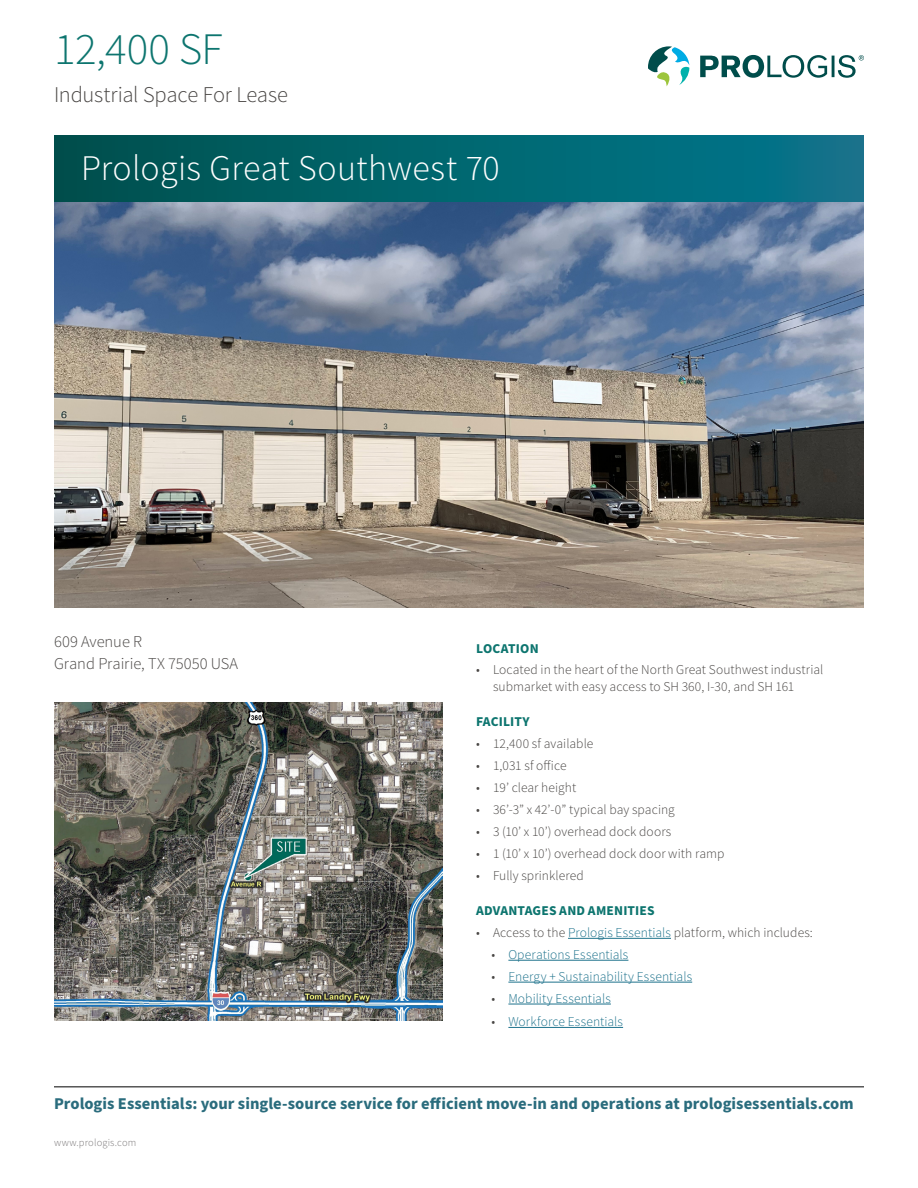
<style>
.page{position:relative;width:918px;height:1188px;background:#fff}
.page>*{position:absolute;margin:0;border:0;box-sizing:border-box;transform-origin:0 0}
.t1{font:300 45px "Source Sans Pro";color:#0d756f}
.t2{font:300 36px "Source Sans Pro";letter-spacing:.005em;color:#fff}
.t3{font:300 22.5px "Source Sans Pro";letter-spacing:-.01em;color:#494644}
.t4{font:700 16.5px "Source Sans Pro";color:#2a6c7d}
.t5{font:300 16.5px/22.5px "Source Sans Pro";color:#494644}
.t6{font:300 13.5px/16.5px "Source Sans Pro";letter-spacing:.005em;color:#494644}
.t7{font:300 13.5px "Source Sans Pro";letter-spacing:.01em;color:#1d728c}
.t8{font:700 13.5px "Source Sans Pro";letter-spacing:.015em;color:#0d756f}
.t9{font:300 10.5px "Source Sans Pro";letter-spacing:.015em;color:#7b7879}
.s1{color:#1d728c}
.s2{color:#494644}
</style>
<div class="page">
<svg style="left:54px;top:135px;width:810px;height:67px;background:#01646e"></svg>
<svg style="left:648px;top:46px;width:41px;height:40px"></svg>
<svg style="left:700px;top:55px;width:164px;height:23px"></svg>
<hr style="left:568px;top:938px;width:103px;height:1px;background:#1d728c">
<hr style="left:508px;top:960px;width:120px;height:1px;background:#1d728c">
<hr style="left:508px;top:982px;width:184px;height:1px;background:#1d728c">
<hr style="left:508px;top:1004px;width:103px;height:1px;background:#1d728c">
<hr style="left:508px;top:1027px;width:115px;height:1px;background:#1d728c">
<img style="left:54px;top:702px;width:388px;height:319px">
<img style="left:54px;top:202px;width:810px;height:406px">
<hr style="left:54px;top:1086px;width:810px;height:1px;background:#000">
<h1 class="t1" style="left:54px;top:22px;width:170px">12,400 SF</h1>
<h3 class="t3" style="left:54px;top:81px;width:236px">Industrial Space For Lease</h3>
<h2 class="t2" style="left:81px;top:146px;width:420px">Prologis Great Southwest 70</h2>
<p class="t5" style="left:54px;top:630px;width:186px">609 Avenue R<br>Grand Prairie, TX 75050 USA</p>
<p class="t8" style="left:476px;top:639px;width:64px">LOCATION</p>
<p class="t6" style="left:493px;top:662px;width:332px;text-indent:-17px">• Located in the heart of the North Great Southwest industrial submarket with easy access to SH 360, I-30, and SH 161</p>
<p class="t8" style="left:476px;top:713px;width:55px">FACILITY</p>
<p class="t6" style="left:476px;top:736px;width:119px">• 12,400 sf available</p>
<p class="t6" style="left:476px;top:758px;width:92px">• 1,031 sf office</p>
<p class="t6" style="left:476px;top:779px;width:102px">• 19’ clear height</p>
<p class="t6" style="left:476px;top:801px;width:200px">• 36’-3” x 42’-0” typical bay spacing</p>
<p class="t6" style="left:476px;top:823px;width:197px">• 3 (10’ x 10’) overhead dock doors</p>
<p class="t6" style="left:476px;top:845px;width:250px">• 1 (10’ x 10’) overhead dock door with ramp</p>
<p class="t6" style="left:476px;top:867px;width:109px">• Fully sprinklered</p>
<p class="t8" style="left:476px;top:901px;width:180px">ADVANTAGES AND AMENITIES</p>
<p class="t6" style="left:476px;top:924px;width:338px">• Access to the <span class="s1">Prologis Essentials</span> platform, which includes:</p>
<p class="t7" style="left:491px;top:946px;width:139px"><span class="s2">•</span> Operations Essentials</p>
<p class="t7" style="left:491px;top:968px;width:202px"><span class="s2">•</span> Energy + Sustainability Essentials</p>
<p class="t7" style="left:491px;top:990px;width:121px"><span class="s2">•</span> Mobility Essentials</p>
<p class="t7" style="left:491px;top:1013px;width:133px"><span class="s2">•</span> Workforce Essentials</p>
<p class="t4" style="left:54px;top:1093px;width:801px">Prologis Essentials: your single-source service for efficient move-in and operations at prologisessentials.com</p>
<p class="t9" style="left:54px;top:1136px;width:84px">www.prologis.com</p>
</div>
